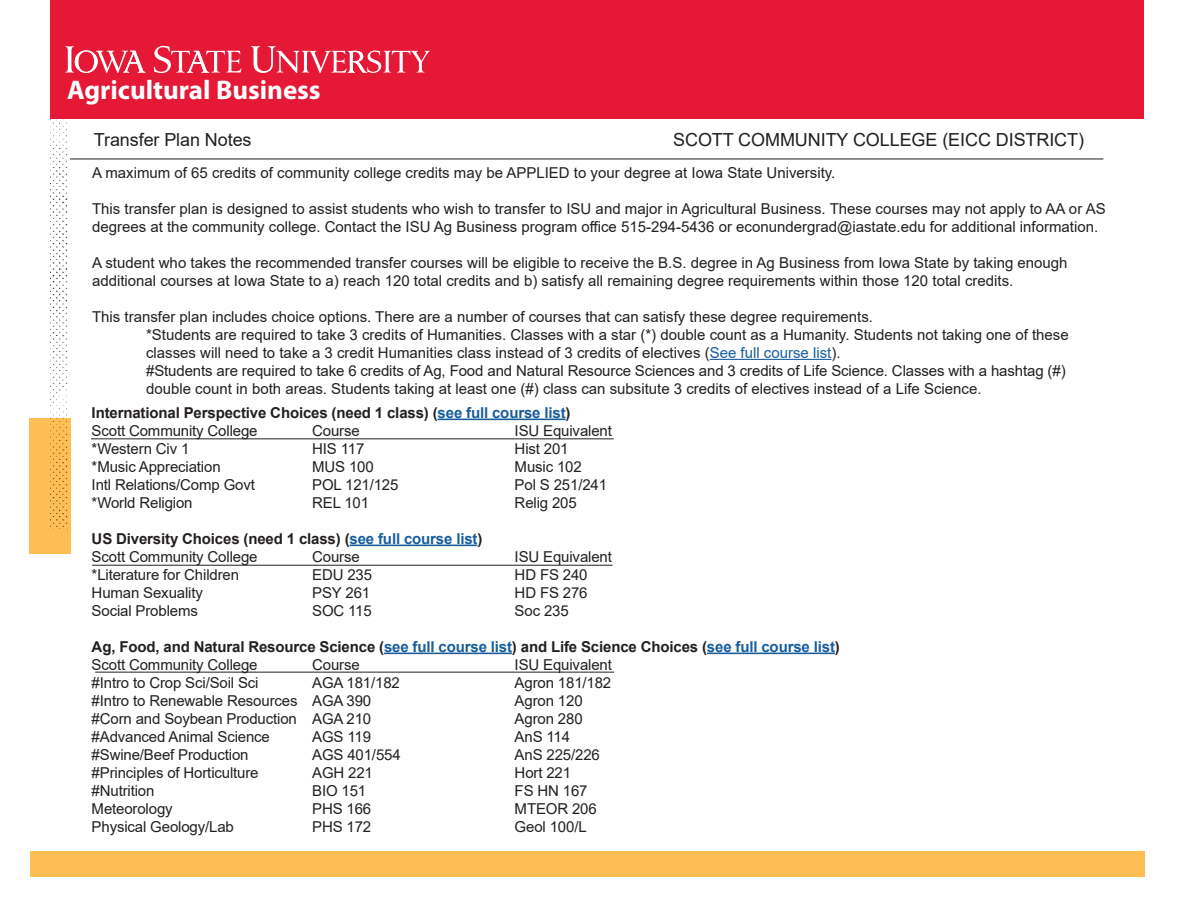
<style>
.page{position:relative;width:1188px;height:918px;background:#fff}
.page>*{position:absolute;margin:0;border:0;box-sizing:border-box;transform-origin:0 0}
.t1{font:700 27px "Myriad Pro";color:#fff}
.Flyer_Headline{font:18px "Arial";letter-spacing:-.005em;color:#231f20}
.Flyer_Headline-2{font:15px/18px "Arial";color:#231f20}
.Flyer_Headline-3{font:700 15px "Arial";letter-spacing:-.01em;color:#231f20}
.s1{color:#175d9e}
</style>
<div class="page">
<div style="left:30px;top:418px;width:41px;height:135px;background:#fdbe56"></div>
<img style="left:52px;top:119px;width:16px;height:408px">
<hr style="left:438px;top:419px;width:128px;height:1px;background:#175d9e">
<hr style="left:350px;top:545px;width:127px;height:1px;background:#175d9e">
<hr style="left:384px;top:653px;width:128px;height:1px;background:#175d9e">
<hr style="left:707px;top:653px;width:128px;height:1px;background:#175d9e">
<hr style="left:70px;top:159px;width:1033px;height:1px;background:#231f20">
<div style="left:50px;top:0;width:1094px;height:119px;background:#e51836"></div>
<svg style="left:65px;top:46px;width:80px;height:27px"></svg>
<svg style="left:154px;top:46px;width:88px;height:27px"></svg>
<svg style="left:251px;top:46px;width:179px;height:27px"></svg>
<div style="left:30px;top:851px;width:1114px;height:26px;background:#fdbe56"></div>
<hr style="left:91px;top:438px;width:523px;height:1px;background:#231f20">
<hr style="left:92px;top:565px;width:521px;height:1px;background:#231f20">
<hr style="left:95px;top:672px;width:519px;height:1px;background:#231f20">
<hr style="left:710px;top:359px;width:121px;height:1px;background:#175d9e">
<h1 class="t1" style="left:67px;top:72px;width:255px">Agricultural Business</h1>
<p class="Flyer_Headline" style="left:94px;top:127px;width:159px">Transfer Plan Notes</p>
<p class="Flyer_Headline" style="left:673px;top:127px;width:412px">SCOTT COMMUNITY COLLEGE (EICC DISTRICT)</p>
<p class="Flyer_Headline-2" style="left:92px;top:163px;width:745px">A maximum of 65 credits of community college credits may be APPLIED to your degree at Iowa State University.</p>
<p class="Flyer_Headline-2" style="left:92px;top:199px;width:1015px">This transfer plan is designed to assist students who wish to transfer to ISU and major in Agricultural Business. These courses may not apply to AA or AS degrees at the community college. Contact the ISU Ag Business program office 515-294-5436 or econundergrad@iastate.edu for additional information.</p>
<p class="Flyer_Headline-2" style="left:92px;top:253px;width:977px">A student who takes the recommended transfer courses will be eligible to receive the B.S. degree in Ag Business from Iowa State by taking enough additional courses at Iowa State to a) reach 120 total credits and b) satisfy all remaining degree requirements within those 120 total credits.</p>
<p class="Flyer_Headline-2" style="left:92px;top:307px;width:782px">This transfer plan includes choice options. There are a number of courses that can satisfy these degree requirements.</p>
<p class="Flyer_Headline-2" style="left:146px;top:325px;width:924px">*Students are required to take 3 credits of Humanities. Classes with a star (*) double count as a Humanity. Students not taking one of these classes will need to take a 3 credit Humanities class instead of 3 credits of electives (<span class="s1">See full course list</span>).</p>
<p class="Flyer_Headline-2" style="left:146px;top:361px;width:921px">#Students are required to take 6 credits of Ag, Food and Natural Resource Sciences and 3 credits of Life Science. Classes with a hashtag (#) double count in both areas. Students taking at least one (#) class can subsitute 3 credits of electives instead of a Life Science.</p>
<p class="Flyer_Headline-3" style="left:92px;top:402px;width:480px">International Perspective Choices (need 1 class) (<span class="s1">see full course list</span>)</p>
<p class="Flyer_Headline-2" style="left:92px;top:421px;width:167px">Scott Community College</p>
<p class="Flyer_Headline-2" style="left:312px;top:421px;width:49px">Course</p>
<p class="Flyer_Headline-2" style="left:515px;top:421px;width:99px">ISU Equivalent</p>
<p class="Flyer_Headline-2" style="left:92px;top:439px;width:99px">*Western Civ 1</p>
<p class="Flyer_Headline-2" style="left:312px;top:439px;width:54px">HIS 117</p>
<p class="Flyer_Headline-2" style="left:515px;top:439px;width:55px">Hist 201</p>
<p class="Flyer_Headline-2" style="left:92px;top:457px;width:131px">*Music Appreciation</p>
<p class="Flyer_Headline-2" style="left:312px;top:457px;width:63px">MUS 100</p>
<p class="Flyer_Headline-2" style="left:515px;top:457px;width:69px">Music 102</p>
<p class="Flyer_Headline-2" style="left:92px;top:475px;width:165px">Intl Relations/Comp Govt</p>
<p class="Flyer_Headline-2" style="left:312px;top:475px;width:88px">POL 121/125</p>
<p class="Flyer_Headline-2" style="left:515px;top:475px;width:94px">Pol S 251/241</p>
<p class="Flyer_Headline-2" style="left:92px;top:493px;width:102px">*World Religion</p>
<p class="Flyer_Headline-2" style="left:312px;top:493px;width:58px">REL 101</p>
<p class="Flyer_Headline-2" style="left:515px;top:493px;width:64px">Relig 205</p>
<p class="Flyer_Headline-3" style="left:92px;top:528px;width:392px">US Diversity Choices (need 1 class) (<span class="s1">see full course list</span>)</p>
<p class="Flyer_Headline-2" style="left:92px;top:547px;width:167px">Scott Community College</p>
<p class="Flyer_Headline-2" style="left:312px;top:547px;width:49px">Course</p>
<p class="Flyer_Headline-2" style="left:515px;top:547px;width:99px">ISU Equivalent</p>
<p class="Flyer_Headline-2" style="left:92px;top:565px;width:149px">*Literature for Children</p>
<p class="Flyer_Headline-2" style="left:312px;top:565px;width:61px">EDU 235</p>
<p class="Flyer_Headline-2" style="left:515px;top:565px;width:74px">HD FS 240</p>
<p class="Flyer_Headline-2" style="left:92px;top:583px;width:113px">Human Sexuality</p>
<p class="Flyer_Headline-2" style="left:312px;top:583px;width:60px">PSY 261</p>
<p class="Flyer_Headline-2" style="left:515px;top:583px;width:74px">HD FS 276</p>
<p class="Flyer_Headline-2" style="left:92px;top:601px;width:108px">Social Problems</p>
<p class="Flyer_Headline-2" style="left:312px;top:601px;width:61px">SOC 115</p>
<p class="Flyer_Headline-2" style="left:515px;top:601px;width:56px">Soc 235</p>
<p class="Flyer_Headline-3" style="left:92px;top:636px;width:750px">Ag, Food, and Natural Resource Science (<span class="s1">see full course list</span>) and Life Science Choices (<span class="s1">see full course list</span>)</p>
<p class="Flyer_Headline-2" style="left:92px;top:655px;width:167px">Scott Community College</p>
<p class="Flyer_Headline-2" style="left:312px;top:655px;width:49px">Course</p>
<p class="Flyer_Headline-2" style="left:515px;top:655px;width:99px">ISU Equivalent</p>
<p class="Flyer_Headline-2" style="left:92px;top:673px;width:168px">#Intro to Crop Sci/Soil Sci</p>
<p class="Flyer_Headline-2" style="left:312px;top:673px;width:89px">AGA 181/182</p>
<p class="Flyer_Headline-2" style="left:515px;top:673px;width:98px">Agron 181/182</p>
<p class="Flyer_Headline-2" style="left:92px;top:691px;width:281px">#Intro to Renewable Resources AGA 390</p>
<p class="Flyer_Headline-2" style="left:515px;top:691px;width:70px">Agron 120</p>
<p class="Flyer_Headline-2" style="left:92px;top:709px;width:281px">#Corn and Soybean Production AGA 210</p>
<p class="Flyer_Headline-2" style="left:515px;top:709px;width:70px">Agron 280</p>
<p class="Flyer_Headline-2" style="left:92px;top:727px;width:180px">#Advanced Animal Science</p>
<p class="Flyer_Headline-2" style="left:312px;top:727px;width:60px">AGS 119</p>
<p class="Flyer_Headline-2" style="left:515px;top:727px;width:57px">AnS 114</p>
<p class="Flyer_Headline-2" style="left:92px;top:745px;width:158px">#Swine/Beef Production</p>
<p class="Flyer_Headline-2" style="left:312px;top:745px;width:90px">AGS 401/554</p>
<p class="Flyer_Headline-2" style="left:515px;top:745px;width:87px">AnS 225/226</p>
<p class="Flyer_Headline-2" style="left:92px;top:763px;width:168px">#Principles of Horticulture</p>
<p class="Flyer_Headline-2" style="left:312px;top:763px;width:62px">AGH 221</p>
<p class="Flyer_Headline-2" style="left:515px;top:763px;width:58px">Hort 221</p>
<p class="Flyer_Headline-2" style="left:92px;top:781px;width:64px">#Nutrition</p>
<p class="Flyer_Headline-2" style="left:312px;top:781px;width:56px">BIO 151</p>
<p class="Flyer_Headline-2" style="left:515px;top:781px;width:74px">FS HN 167</p>
<p class="Flyer_Headline-2" style="left:92px;top:799px;width:83px">Meteorology</p>
<p class="Flyer_Headline-2" style="left:312px;top:799px;width:61px">PHS 166</p>
<p class="Flyer_Headline-2" style="left:515px;top:799px;width:84px">MTEOR 206</p>
<p class="Flyer_Headline-2" style="left:92px;top:817px;width:144px">Physical Geology/Lab</p>
<p class="Flyer_Headline-2" style="left:312px;top:817px;width:61px">PHS 172</p>
<p class="Flyer_Headline-2" style="left:515px;top:817px;width:74px">Geol 100/L</p>
</div>
